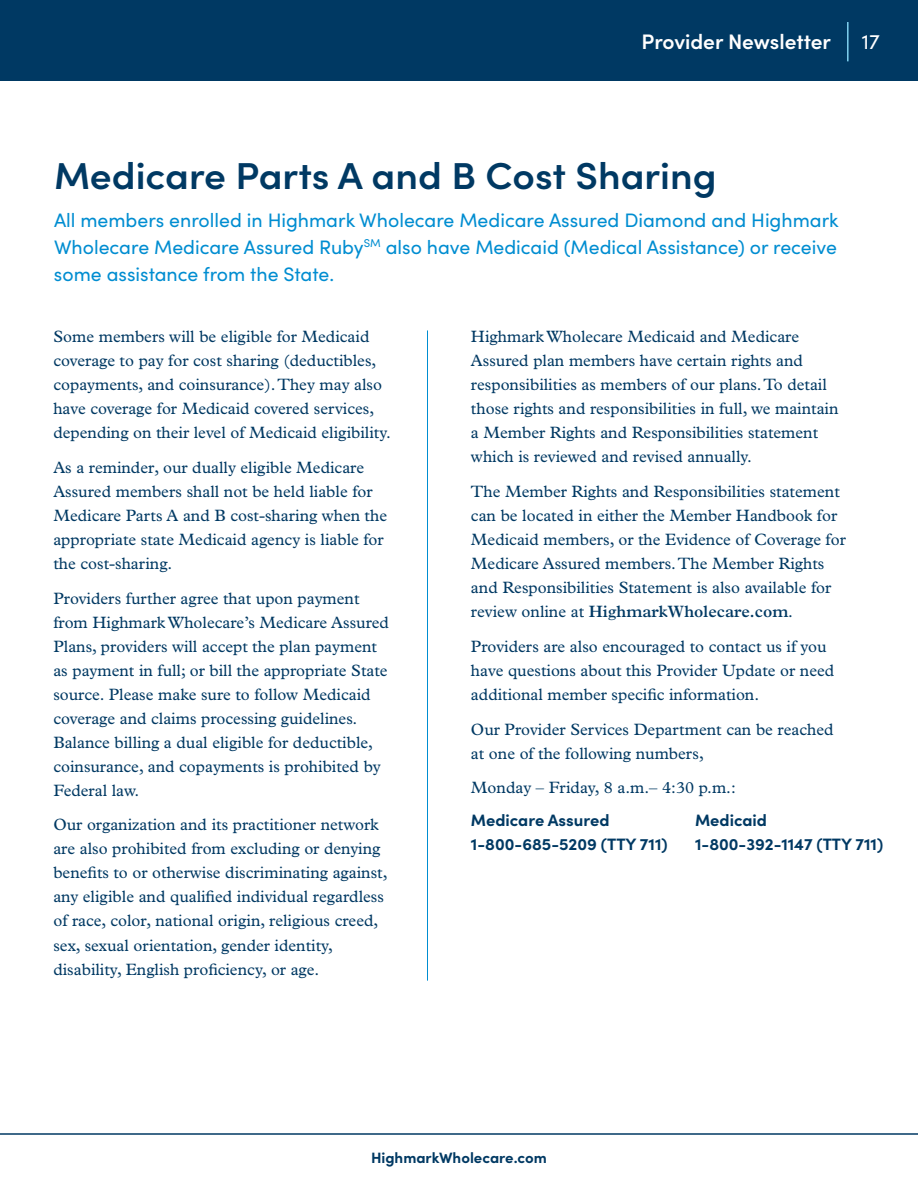
<style>
.page{position:relative;width:918px;height:1188px;background:#fff}
.page>*{position:absolute;margin:0;border:0;box-sizing:border-box;transform-origin:0 0}
.t1{font:600 37.5px "Sofia Pro";color:#003963;scale:1.04 1}
.t2{font:600 21px "Sofia Pro";color:#fff}
.t3{font:21px "Sofia Pro";color:#fff}
.t4{font:19.5px/27px "Sofia Pro";color:#008dd1;text-align:justify}
.t5{font:16.5px/24px "Plantin MT Pro";color:#003963}
.t6{font:700 16.5px/24px "Sofia Pro";color:#003963}
.t7{font:700 15px "Sofia Pro";color:#003963}
.s1{font-weight:600}
</style>
<div class="page">
<div style="left:0;top:0;width:918px;height:81px;background:#003963"></div>
<hr style="left:847px;top:22px;width:2px;height:39px;background:#80d1f0">
<hr style="left:0;top:1133px;width:918px;height:2px;background:#003963">
<hr style="left:427px;top:330px;width:1px;height:651px;background:#008dd1">
<p class="t2" style="left:642px;top:26px;width:191px">Provider Newsletter</p>
<p class="t3" style="left:862px;top:26px;width:20px">17</p>
<h1 class="t1" style="left:54px;top:148px;width:639px">Medicare Parts A and B Cost Sharing</h1>
<p class="t4" style="left:54px;top:205px;width:786px">All members enrolled in Highmark Wholecare Medicare Assured Diamond and Highmark Wholecare Medicare Assured Ruby<sup>SM</sup> also have Medicaid (Medical Assistance) or receive some assistance from the State.</p>
<p class="t5" style="left:53px;top:324px;width:339px">Some members will be eligible for Medicaid coverage to pay for cost sharing (deductibles, copayments, and coinsurance). They may also have coverage for Medicaid covered services, depending on their level of Medicaid eligibility.</p>
<p class="t5" style="left:53px;top:455px;width:335px">As a reminder, our dually eligible Medicare Assured members shall not be held liable for Medicare Parts A and B cost-sharing when the appropriate state Medicaid agency is liable for the cost-sharing.</p>
<p class="t5" style="left:53px;top:586px;width:337px">Providers further agree that upon payment from Highmark Wholecare’s Medicare Assured Plans, providers will accept the plan payment as payment in full; or bill the appropriate State source. Please make sure to follow Medicaid coverage and claims processing guidelines.<br>Balance billing a dual eligible for deductible, coinsurance, and copayments is prohibited by Federal law.</p>
<p class="t5" style="left:53px;top:813px;width:336px">Our organization and its practitioner network are also prohibited from excluding or denying benefits to or otherwise discriminating against, any eligible and qualified individual regardless of race, color, national origin, religious creed, sex, sexual orientation, gender identity, disability, English proficiency, or age.</p>
<p class="t5" style="left:471px;top:325px;width:369px">Highmark Wholecare Medicaid and Medicare Assured plan members have certain rights and responsibilities as members of our plans. To detail those rights and responsibilities in full, we maintain a Member Rights and Responsibilities statement which is reviewed and revised annually.</p>
<p class="t5" style="left:471px;top:479px;width:376px">The Member Rights and Responsibilities statement can be located in either the Member Handbook for Medicaid members, or the Evidence of Coverage for Medicare Assured members. The Member Rights and Responsibilities Statement is also available for review online at <span class="s1">HighmarkWholecare.com</span>.</p>
<p class="t5" style="left:471px;top:634px;width:365px">Providers are also encouraged to contact us if you have questions about this Provider Update or need additional member specific information.</p>
<p class="t5" style="left:471px;top:717px;width:364px">Our Provider Services Department can be reached at one of the following numbers,</p>
<p class="t5" style="left:471px;top:776px;width:266px">Monday – Friday, 8 a.m.– 4:30 p.m.:</p>
<p class="t6" style="left:471px;top:807px;width:198px">Medicare Assured<br>1-800-685-5209 (TTY 711)</p>
<p class="t6" style="left:695px;top:807px;width:190px">Medicaid<br>1-800-392-1147 (TTY 711)</p>
<p class="t7" style="left:371px;top:1146px;width:177px">HighmarkWholecare.com</p>
</div>
